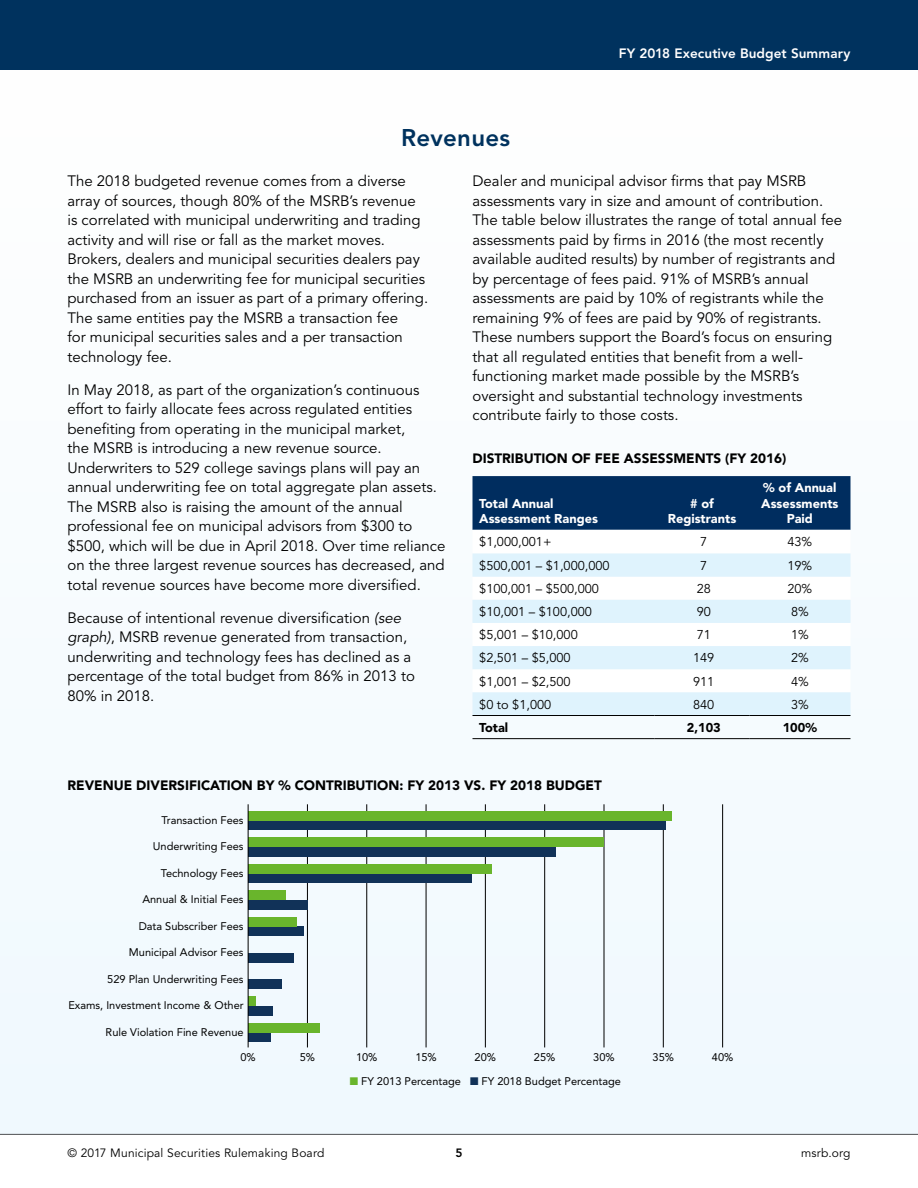
<style>
.page{position:relative;width:918px;height:1188px;background:#fff}
.page>*{position:absolute;margin:0;border:0;box-sizing:border-box;transform-origin:0 0}
.t1{font:800 24px "Avenir LT Std";letter-spacing:.01em;color:#00325e}
.t2{font:15px/19.5px "Avenir LT Std";color:#000}
.t3{font:900 13.5px "Avenir LT Std";color:#000}
.t4{font:800 13.5px "Avenir LT Std";letter-spacing:.005em;color:#fff}
.t5{font:12.75px "Avenir LT Std";color:#000}
.t6{font:900 12.75px/15.3px "Avenir LT Std";color:#fff;text-align:center}
.t7{font:900 12.75px "Avenir LT Std";color:#000}
.t8{font:12px "Avenir LT Std";letter-spacing:.015em;color:#000}
.t9{font:800 12px "Avenir LT Std";color:#000}
.t10{font:11.1px "Avenir LT Std";color:#000}
.s1{font-style:italic}
.s2{color:#69b52c}
.s3{color:#113258}
</style>
<div class="page">
<div style="left:0;top:70px;width:918px;height:1065px;background:#f7fcfe"></div>
<div style="left:0;top:0;width:918px;height:70px;background:#00325e"></div>
<hr style="left:0;top:1134px;width:918px;height:1px;background:#505153">
<div style="left:472px;top:476px;width:378px;height:54px;background:#002d5f"></div>
<svg style="left:472px;top:554px;width:378px;height:161px;fill:#dff3fd"></svg>
<hr style="left:472px;top:715px;width:183px;height:1px;background:#000">
<hr style="left:655px;top:715px;width:94px;height:1px;background:#000">
<hr style="left:749px;top:715px;width:101px;height:1px;background:#000">
<hr style="left:472px;top:738px;width:183px;height:1px;background:#000">
<hr style="left:655px;top:738px;width:94px;height:1px;background:#000">
<hr style="left:749px;top:738px;width:101px;height:1px;background:#000">
<hr style="left:307px;top:804px;width:1px;height:243px;background:#000">
<hr style="left:366px;top:804px;width:1px;height:243px;background:#000">
<hr style="left:426px;top:804px;width:1px;height:243px;background:#000">
<hr style="left:485px;top:804px;width:1px;height:243px;background:#000">
<hr style="left:544px;top:804px;width:1px;height:243px;background:#000">
<hr style="left:604px;top:804px;width:1px;height:243px;background:#000">
<hr style="left:663px;top:804px;width:1px;height:243px;background:#000">
<hr style="left:722px;top:804px;width:1px;height:243px;background:#000">
<div style="left:248px;top:1032px;width:23px;height:10px;background:#113258"></div>
<div style="left:248px;top:1023px;width:71px;height:9px;background:#69b52c"></div>
<div style="left:248px;top:1006px;width:25px;height:9px;background:#113258"></div>
<div style="left:248px;top:996px;width:7px;height:10px;background:#69b52c"></div>
<div style="left:248px;top:979px;width:33px;height:10px;background:#113258"></div>
<div style="left:248px;top:953px;width:45px;height:10px;background:#113258"></div>
<div style="left:248px;top:927px;width:56px;height:9px;background:#113258"></div>
<div style="left:248px;top:917px;width:49px;height:10px;background:#69b52c"></div>
<div style="left:248px;top:900px;width:59px;height:10px;background:#113258"></div>
<div style="left:248px;top:891px;width:38px;height:9px;background:#69b52c"></div>
<div style="left:248px;top:874px;width:223px;height:9px;background:#113258"></div>
<div style="left:248px;top:864px;width:243px;height:10px;background:#69b52c"></div>
<div style="left:248px;top:847px;width:307px;height:10px;background:#113258"></div>
<div style="left:248px;top:838px;width:356px;height:9px;background:#69b52c"></div>
<div style="left:248px;top:821px;width:418px;height:9px;background:#113258"></div>
<div style="left:248px;top:811px;width:424px;height:10px;background:#69b52c"></div>
<hr style="left:248px;top:804px;width:1px;height:243px;background:#000">
<p class="t4" style="left:619px;top:45px;width:233px">FY 2018 Executive Budget Summary</p>
<h1 class="t1" style="left:401px;top:124px;width:110px">Revenues</h1>
<p class="t2" style="left:68px;top:172px;width:362px">The 2018 budgeted revenue comes from a diverse array of sources, though 80% of the MSRB’s revenue is correlated with municipal underwriting and trading activity and will rise or fall as the market moves.<br>Brokers, dealers and municipal securities dealers pay the MSRB an underwriting fee for municipal securities purchased from an issuer as part of a primary offering.<br>The same entities pay the MSRB a transaction fee<br>for municipal securities sales and a per transaction technology fee.</p>
<p class="t2" style="left:68px;top:380px;width:380px">In May 2018, as part of the organization’s continuous effort to fairly allocate fees across regulated entities benefiting from operating in the municipal market,<br>the MSRB is introducing a new revenue source.<br>Underwriters to 529 college savings plans will pay an annual underwriting fee on total aggregate plan assets.<br>The MSRB also is raising the amount of the annual professional fee on municipal advisors from $300 to $500, which will be due in April 2018. Over time reliance on the three largest revenue sources has decreased, and total revenue sources have become more diversified.</p>
<p class="t2" style="left:68px;top:608px;width:349px">Because of intentional revenue diversification <span class="s1">(see graph)</span>, MSRB revenue generated from transaction, underwriting and technology fees has declined as a percentage of the total budget from 86% in 2013 to 80% in 2018.</p>
<p class="t2" style="left:472px;top:172px;width:371px">Dealer and municipal advisor firms that pay MSRB assessments vary in size and amount of contribution.<br>The table below illustrates the range of total annual fee assessments paid by firms in 2016 (the most recently available audited results) by number of registrants and by percentage of fees paid. 91% of MSRB’s annual assessments are paid by 10% of registrants while the remaining 9% of fees are paid by 90% of registrants.<br>These numbers support the Board’s focus on ensuring that all regulated entities that benefit from a well&shy;functioning market made possible by the MSRB’s oversight and substantial technology investments contribute fairly to those costs.</p>
<p class="t3" style="left:472px;top:450px;width:315px">DISTRIBUTION OF FEE ASSESSMENTS (FY 2016)</p>
<p class="t6" style="left:479px;top:496px;width:120px;text-align:left">Total Annual<br>Assessment Ranges</p>
<p class="t6" style="left:668px;top:496px;width:70px"># of<br>Registrants</p>
<p class="t6" style="left:761px;top:480px;width:79px">% of Annual<br>Assessments<br>Paid</p>
<p class="t5" style="left:479px;top:534px;width:74px">$1,000,001+</p>
<p class="t5" style="left:700px;top:534px;width:9px">7</p>
<p class="t5" style="left:787px;top:534px;width:26px">43%</p>
<p class="t5" style="left:479px;top:558px;width:132px">$500,001 – $1,000,000</p>
<p class="t5" style="left:700px;top:558px;width:9px">7</p>
<p class="t5" style="left:787px;top:558px;width:26px">19%</p>
<p class="t5" style="left:479px;top:581px;width:121px">$100,001 – $500,000</p>
<p class="t5" style="left:697px;top:581px;width:16px">28</p>
<p class="t5" style="left:787px;top:581px;width:26px">20%</p>
<p class="t5" style="left:479px;top:604px;width:114px">$10,001 – $100,000</p>
<p class="t5" style="left:697px;top:604px;width:16px">90</p>
<p class="t5" style="left:791px;top:604px;width:19px">8%</p>
<p class="t5" style="left:479px;top:628px;width:100px">$5,001 – $10,000</p>
<p class="t5" style="left:697px;top:628px;width:16px">71</p>
<p class="t5" style="left:791px;top:628px;width:19px">1%</p>
<p class="t5" style="left:479px;top:651px;width:93px">$2,501 – $5,000</p>
<p class="t5" style="left:693px;top:651px;width:23px">149</p>
<p class="t5" style="left:791px;top:651px;width:19px">2%</p>
<p class="t5" style="left:479px;top:674px;width:93px">$1,001 – $2,500</p>
<p class="t5" style="left:693px;top:674px;width:23px">911</p>
<p class="t5" style="left:791px;top:674px;width:19px">4%</p>
<p class="t5" style="left:479px;top:697px;width:74px">$0 to $1,000</p>
<p class="t5" style="left:693px;top:697px;width:23px">840</p>
<p class="t5" style="left:791px;top:697px;width:19px">3%</p>
<p class="t7" style="left:479px;top:720px;width:31px">Total</p>
<p class="t7" style="left:687px;top:720px;width:35px">2,103</p>
<p class="t7" style="left:783px;top:720px;width:36px">100%</p>
<p class="t3" style="left:68px;top:777px;width:536px">REVENUE DIVERSIFICATION BY % CONTRIBUTION: FY 2013 VS. FY 2018 BUDGET</p>
<p class="t10" style="left:162px;top:814px;width:84px">Transaction Fees</p>
<p class="t10" style="left:153px;top:840px;width:92px">Underwriting Fees</p>
<p class="t10" style="left:161px;top:866px;width:84px">Technology Fees</p>
<p class="t10" style="left:142px;top:893px;width:103px">Annual &amp; Initial Fees</p>
<p class="t10" style="left:139px;top:919px;width:107px">Data Subscriber Fees</p>
<p class="t10" style="left:129px;top:946px;width:116px">Municipal Advisor Fees</p>
<p class="t10" style="left:107px;top:972px;width:138px">529 Plan Underwriting Fees</p>
<p class="t10" style="left:68px;top:999px;width:177px">Exams, Investment Income &amp; Other</p>
<p class="t10" style="left:106px;top:1025px;width:140px">Rule Violation Fine Revenue</p>
<p class="t10" style="left:240px;top:1050px;width:17px">0%</p>
<p class="t10" style="left:300px;top:1050px;width:17px">5%</p>
<p class="t10" style="left:356px;top:1050px;width:23px">10%</p>
<p class="t10" style="left:415px;top:1050px;width:23px">15%</p>
<p class="t10" style="left:475px;top:1050px;width:23px">20%</p>
<p class="t10" style="left:534px;top:1050px;width:23px">25%</p>
<p class="t10" style="left:593px;top:1050px;width:23px">30%</p>
<p class="t10" style="left:653px;top:1050px;width:23px">35%</p>
<p class="t10" style="left:712px;top:1050px;width:23px">40%</p>
<p class="t10" style="left:350px;top:1074px;width:273px"><span class="s2">■</span> FY 2013 Percentage <span class="s3">■</span> FY 2018 Budget Percentage</p>
<p class="t8" style="left:68px;top:1146px;width:258px">© 2017 Municipal Securities Rulemaking Board</p>
<p class="t9" style="left:455px;top:1146px;width:9px">5</p>
<p class="t8" style="left:801px;top:1146px;width:51px">msrb.org</p>
</div>
